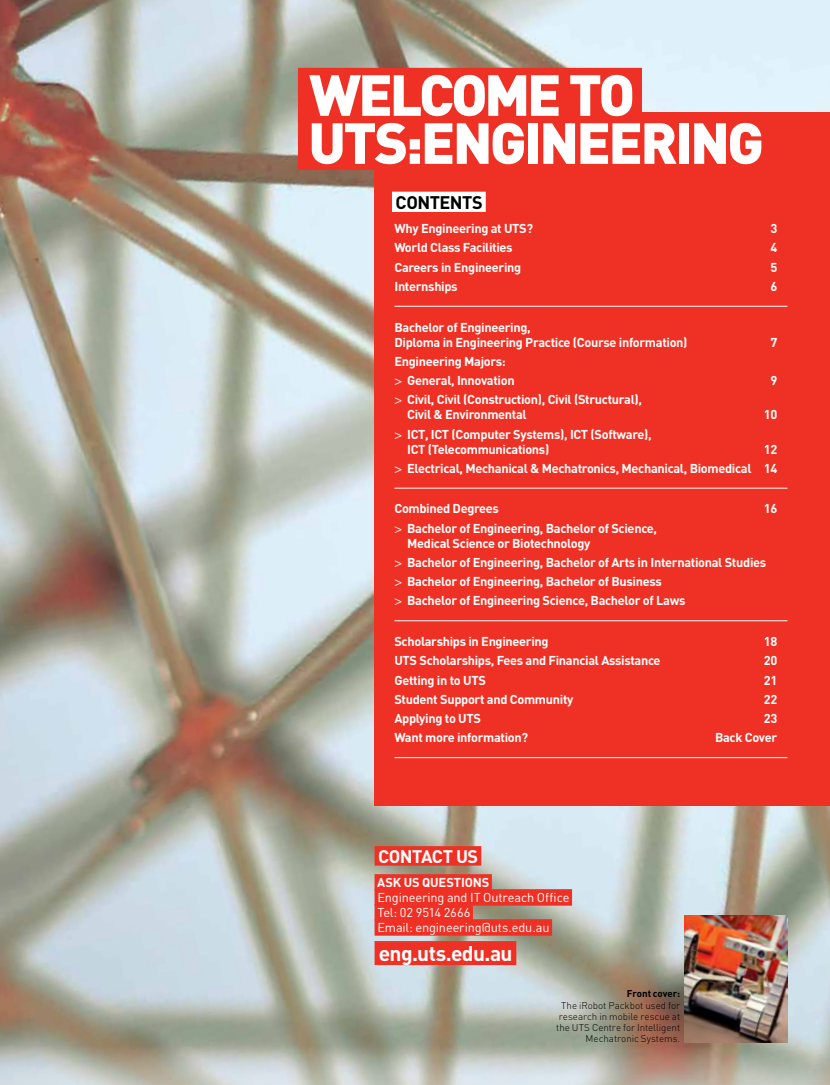
<style>
.page{position:relative;width:830px;height:1085px;background:#fff}
.page>*{position:absolute;margin:0;border:0;box-sizing:border-box;transform-origin:0 0}
.t1{font:900 57px/48px "DIN";letter-spacing:-.05em;color:#fff}
.t2{font:700 21px "DIN";color:#fff}
.t3{font:700 18px "DIN";letter-spacing:-.03em;color:#fff}
.t4{font:700 18px "DIN";letter-spacing:-.03em;color:#000}
.t5{font:700 12.75px/19.2px "DIN";letter-spacing:-.025em;color:#fff}
.t6{font:12.75px/15px "DIN";letter-spacing:-.01em;color:#fff}
.t7{font:300 9.75px/11.2px "DIN";color:#000;text-align:right}
.t8{font:700 9.75px "DIN";color:#000}
.s1{font-family:"Helvetica Neue";font-weight:400}
</style>
<div class="page">
<img style="left:0;top:0;width:829px;height:1084px">
<div style="left:374px;top:113px;width:455px;height:692px;background:#ee3124"></div>
<div style="left:374px;top:846px;width:107px;height:19px;background:#ee3124"></div>
<div style="left:374px;top:874px;width:117px;height:16px;background:#ee3124"></div>
<div style="left:374px;top:889px;width:197px;height:16px;background:#ee3124"></div>
<div style="left:374px;top:904px;width:98px;height:16px;background:#ee3124"></div>
<div style="left:374px;top:919px;width:178px;height:16px;background:#ee3124"></div>
<div style="left:374px;top:940px;width:142px;height:24px;background:#ee3124"></div>
<hr style="left:394px;top:306px;width:393px;height:1px;background:#fff">
<hr style="left:394px;top:487px;width:393px;height:1px;background:#fff">
<hr style="left:394px;top:620px;width:393px;height:1px;background:#fff">
<hr style="left:394px;top:757px;width:393px;height:1px;background:#fff">
<div style="left:392px;top:192px;width:93px;height:20px;background:#fff"></div>
<div style="left:298px;top:68px;width:343px;height:54px;background:#ee3124"></div>
<div style="left:298px;top:116px;width:473px;height:54px;background:#ee3124"></div>
<img style="left:684px;top:915px;width:103px;height:127px">
<h1 class="t1" style="left:308px;top:68px;width:457px">WELCOME TO<br>UTS:ENGINEERING</h1>
<h3 class="t4" style="left:395px;top:190px;width:87px">contents</h3>
<p class="t5" style="left:394px;top:218px;width:140px">Why Engineering at UTS?</p>
<p class="t5" style="left:770px;top:218px;width:8px">3</p>
<p class="t5" style="left:394px;top:238px;width:120px">World Class Facilities</p>
<p class="t5" style="left:770px;top:238px;width:8px">4</p>
<p class="t5" style="left:394px;top:257px;width:128px">Careers in Engineering</p>
<p class="t5" style="left:770px;top:257px;width:8px">5</p>
<p class="t5" style="left:394px;top:276px;width:65px">I nternships</p>
<p class="t5" style="left:770px;top:276px;width:8px">6</p>
<p class="t5" style="left:394px;top:319px;width:294px;line-height:15px">Bachelor of Engineering,<br>Diploma in Engineering Practice (Course information)</p>
<p class="t5" style="left:770px;top:332px;width:8px">7</p>
<p class="t5" style="left:394px;top:351px;width:122px">Engineering Majors: <span class="s1">&gt;</span> General, I nnovation</p>
<p class="t5" style="left:407px;top:391px;width:236px;line-height:15px;text-indent:-13px"><span class="s1">&gt;</span> Civil, Civil (Construction), Civil (Structural),<br>Civil &amp; Environmental</p>
<p class="t5" style="left:770px;top:370px;width:8px">9</p>
<p class="t5" style="left:763px;top:404px;width:15px">10</p>
<p class="t5" style="left:394px;top:424px;width:39px"><span class="s1">&gt;</span>ICT , ICT</p>
<p class="t5" style="left:451px;top:424px;width:121px">(Computer Systems), ICT</p>
<p class="t5" style="left:590px;top:424px;width:63px">(Software),</p>
<p class="t5" style="left:407px;top:439px;width:4px">ICT</p>
<p class="t5" style="left:427px;top:439px;width:123px">(Telecommunications)</p>
<p class="t5" style="left:394px;top:439px;width:384px;text-align:right">12<br><span class="s1">&gt;</span> Electrical, Mechanical &amp; Mechatronics, Mechanical, Biomedical 14</p>
<p class="t5" style="left:394px;top:498px;width:106px">Combined Degrees</p>
<p class="t5" style="left:763px;top:498px;width:15px">16</p>
<p class="t5" style="left:407px;top:520px;width:251px;line-height:15px;text-indent:-13px"><span class="s1">&gt;</span> Bachelor of Engineering, Bachelor of Science,<br>Medical Science or Biotechnology</p>
<p class="t5" style="left:394px;top:552px;width:373px"><span class="s1">&gt;</span> Bachelor of Engineering, Bachelor of Arts in I nternational Studies <span class="s1">&gt;</span> Bachelor of Engineering, Bachelor of Business<br><span class="s1">&gt;</span> Bachelor of Engineering Science, Bachelor of Laws</p>
<p class="t5" style="left:394px;top:631px;width:156px">Scholarships in Engineering</p>
<p class="t5" style="left:763px;top:631px;width:15px">18</p>
<p class="t5" style="left:394px;top:650px;width:267px">UTS Scholarships, Fees and Financial Assistance</p>
<p class="t5" style="left:763px;top:650px;width:15px">20</p>
<p class="t5" style="left:394px;top:669px;width:93px">Getting in to UTS</p>
<p class="t5" style="left:763px;top:669px;width:15px">21</p>
<p class="t5" style="left:394px;top:689px;width:180px">Student Support and Community</p>
<p class="t5" style="left:763px;top:689px;width:15px">22</p>
<p class="t5" style="left:394px;top:708px;width:88px">Applying to UTS</p>
<p class="t5" style="left:763px;top:708px;width:15px">23</p>
<p class="t5" style="left:394px;top:727px;width:135px">Want more information?</p>
<p class="t5" style="left:714px;top:727px;width:64px">Back Cover</p>
<h3 class="t3" style="left:378px;top:845px;width:82px">contact us</h3>
<p class="t5" style="left:374px;top:872px;width:33px">As k us</p>
<p class="t5" style="left:422px;top:872px;width:65px">questions</p>
<p class="t6" style="left:377px;top:889px;width:193px">Engineering and IT Outreach Office<br>Tel: 02 9514 2666<br>Email: engineering@uts.edu.au</p>
<h2 class="t2" style="left:378px;top:939px;width:135px">eng.uts.edu.au</h2>
<p class="t8" style="left:626px;top:987px;width:55px">Front cover:</p>
<p class="t7" style="left:556px;top:999px;width:125px">The iRobot Packbot used for research in mobile rescue at the UTS Centre for Intelligent<br>Mechatronic Systems.</p>
</div>
